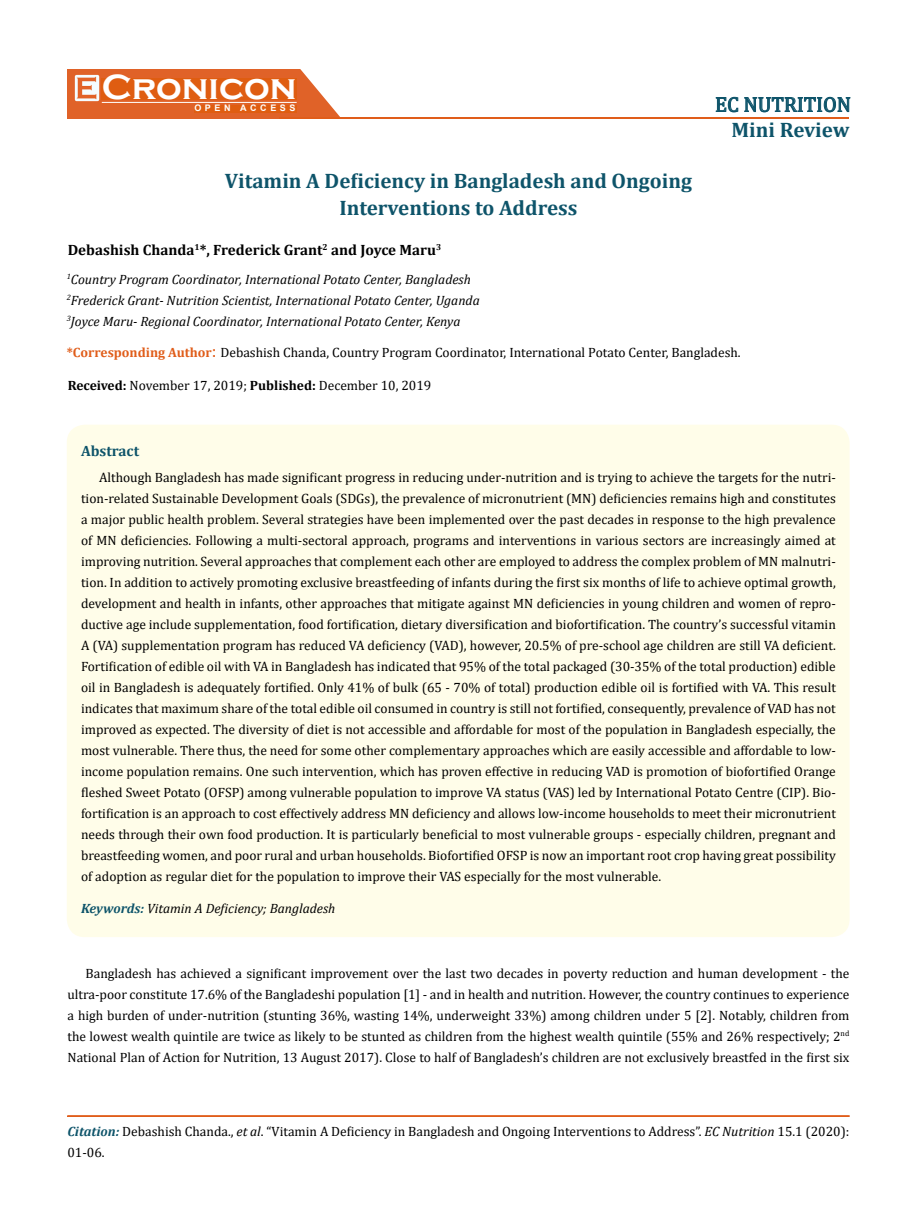
<style>
.page{position:relative;width:917px;height:1226px;background:#fff}
.page>*{position:absolute;margin:0;border:0;box-sizing:border-box;transform-origin:0 0}
.t1{font:700 36px "Copperplate Gothic";color:#fff}
.t2{font:700 21px/27px "Cambria";color:#0e546a;text-align:center}
.t3{font:21px "Cambria";color:#0e546a}
.t4{font:700 15px "Cambria";color:#000}
.t5{font:700 15px "Cambria";color:#0e546a}
.t6{font:13.5px/21px "Cambria";color:#000;text-align:justify}
.t7{font:italic 13.5px/21px "Cambria";color:#000}
.t8{font:700 9px "Arial";letter-spacing:.4em;color:#fff}
.s1{font-weight:700;color:#e05d1a}
.s2{font-size:18px;color:#e05d1a}
.s3{font-weight:700}
.s4{font-weight:700;color:#0e546a}
.s5{font-weight:700;font-style:italic;color:#0e546a}
.s6{font-style:italic}
</style>
<div class="page">
<div style="left:67px;top:70px;width:290px;height:49px;background:#e06228"></div>
<svg style="left:300px;top:69px;width:90px;height:49px"></svg>
<img style="left:75px;top:75px;width:24px;height:26px">
<div style="left:102px;top:79px;width:195px;height:21px;background:#df5d11"></div>
<div style="left:194px;top:105px;width:103px;height:7px;background:#df5d11"></div>
<svg style="left:715px;top:97px;width:23px;height:15px"></svg>
<svg style="left:744px;top:97px;width:106px;height:15px"></svg>
<hr style="left:102px;top:102px;width:194px;height:1px;background:#fff">
<hr style="left:279px;top:118px;width:569px;height:1px;background:#e05d1a">
<hr style="left:67px;top:1116px;width:782px;height:1px;background:#e05d1a">
<div style="left:67px;top:1115px;width:782px;height:1px;border:1px solid #e05d1a"></div>
<div style="left:67px;top:424px;width:782px;height:513px;background:#fffde9;border-radius:18px"></div>
<h1 class="t1" style="left:102px;top:68px;width:196px">Cronicon</h1>
<p class="t8" style="left:194px;top:102px;width:103px">OPEN ACCESS</p>
<h2 class="t3" style="left:715px;top:92px;width:137px">EC NUTRITION</h2>
<h2 class="t2" style="left:731px;top:116px;width:120px">Mini Review</h2>
<h2 class="t2" style="left:225px;top:166px;width:468px">Vitamin A Deficiency in Bangladesh and Ongoing<br>Interventions to Address</h2>
<p class="t4" style="left:68px;top:239px;width:375px">Debashish Chanda<sup>1</sup>*, Frederick Grant<sup>2</sup> and Joyce Maru<sup>3</sup></p>
<p class="t7" style="left:67px;top:268px;width:414px"><sup>1</sup>Country Program Coordinator, International Potato Center, Bangladesh<br><sup>2</sup>Frederick Grant- Nutrition Scientist, International Potato Center, Uganda<br><sup>3</sup>Joyce Maru- Regional Coordinator, International Potato Center, Kenya</p>
<p class="t6" style="left:67px;top:342px;width:675px"><span class="s1">*Corresponding Author</span><span class="s2">:</span> Debashish Chanda, Country Program Coordinator, International Potato Center, Bangladesh.</p>
<p class="t6" style="left:68px;top:374px;width:365px"><span class="s3">Received:</span> November 17, 2019; <span class="s3">Published:</span> December 10, 2019</p>
<p class="t5" style="left:81px;top:440px;width:60px">Abstract</p>
<p class="t6" style="left:81px;top:466px;width:756px;text-indent:18px">Although Bangladesh has made significant progress in reducing under-nutrition and is trying to achieve the targets for the nutri&shy;tion-related Sustainable Development Goals (SDGs), the prevalence of micronutrient (MN) deficiencies remains high and constitutes a major public health problem. Several strategies have been implemented over the past decades in response to the high prevalence of MN deficiencies. Following a multi-sectoral approach, programs and interventions in various sectors are increasingly aimed at improving nutrition. Several approaches that complement each other are employed to address the complex problem of MN malnutri&shy;tion. In addition to actively promoting exclusive breastfeeding of infants during the first six months of life to achieve optimal growth, development and health in infants, other approaches that mitigate against MN deficiencies in young children and women of repro&shy;ductive age include supplementation, food fortification, dietary diversification and biofortification. The country’s successful vitamin A (VA) supplementation program has reduced VA deficiency (VAD), however, 20.5% of pre-school age children are still VA deficient.<br>Fortification of edible oil with VA in Bangladesh has indicated that 95% of the total packaged (30-35% of the total production) edible oil in Bangladesh is adequately fortified. Only 41% of bulk (65 - 70% of total) production edible oil is fortified with VA. This result indicates that maximum share of the total edible oil consumed in country is still not fortified, consequently, prevalence of VAD has not improved as expected. The diversity of diet is not accessible and affordable for most of the population in Bangladesh especially, the most vulnerable. There thus, the need for some other complementary approaches which are easily accessible and affordable to low&shy;income population remains. One such intervention, which has proven effective in reducing VAD is promotion of biofortified Orange fleshed Sweet Potato (OFSP) among vulnerable population to improve VA status (VAS) led by International Potato Centre (CIP). Bio&shy;fortification is an approach to cost effectively address MN deficiency and allows low-income households to meet their micronutrient needs through their own food production. It is particularly beneficial to most vulnerable groups - especially children, pregnant and breastfeeding women, and poor rural and urban households. Biofortified OFSP is now an important root crop having great possibility of adoption as regular diet for the population to improve their VAS especially for the most vulnerable.</p>
<p class="t7" style="left:81px;top:897px;width:256px"><span class="s4">Keywords:</span> Vitamin A Deficiency; Bangladesh</p>
<p class="t6" style="left:67px;top:962px;width:783px;text-indent:18px">Bangladesh has achieved a significant improvement over the last two decades in poverty reduction and human development - the ultra-poor constitute 17.6% of the Bangladeshi population [1] - and in health and nutrition. However, the country continues to experience a high burden of under-nutrition (stunting 36%, wasting 14%, underweight 33%) among children under 5 [2]. Notably, children from the lowest wealth quintile are twice as likely to be stunted as children from the highest wealth quintile (55% and 26% respectively; 2<sup>nd </sup>National Plan of Action for Nutrition, 13 August 2017). Close to half of Bangladesh’s children are not exclusively breastfed in the first six</p>
<p class="t6" style="left:67px;top:1120px;width:783px"><span class="s5">Citation:</span> Debashish Chanda., <span class="s6">et al</span>. “Vitamin A Deficiency in Bangladesh and Ongoing Interventions to Address”. <span class="s6">EC Nutrition</span> 15.1 (2020):<br>01-06.</p>
</div>
